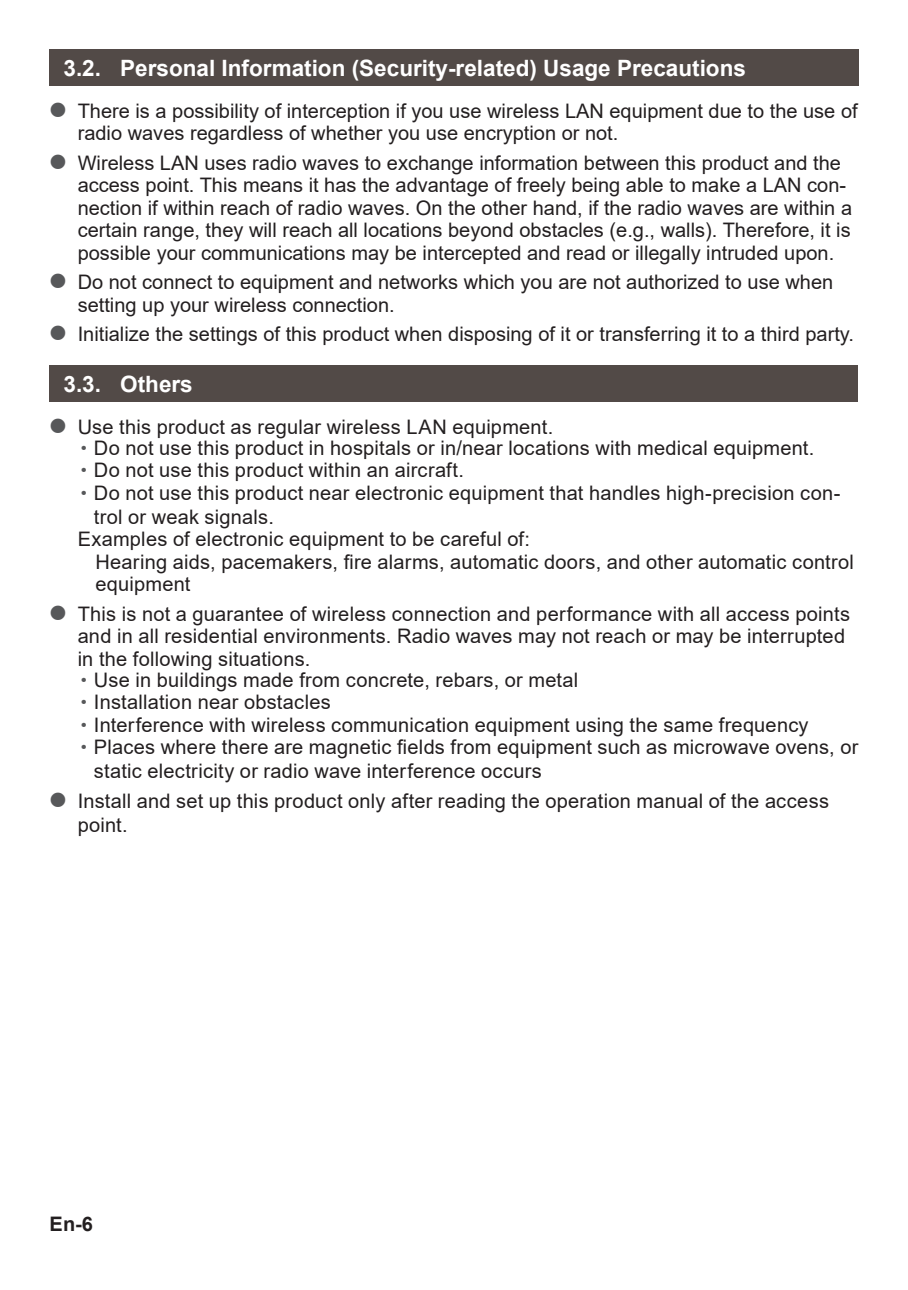
<style>
.page{position:relative;width:908px;height:1290px;background:#fff}
.page>*{position:absolute;margin:0;border:0;box-sizing:border-box;transform-origin:0 0}
.t1{font:700 22.5px "Arial";color:#fff}
.t2{font:20px/22.5px "Arial";letter-spacing:.005em;color:#231f20}
.t3{font:700 20px "Arial";color:#231f20}
</style>
<div class="page">
<div style="left:49px;top:50px;width:808px;height:36px;background:#524a47"></div>
<div style="left:49px;top:365px;width:808px;height:37px;background:#524a47"></div>
<p class="t1" style="left:63px;top:52px;width:683px">3.2. Personal Information (Security-related) Usage Precautions</p>
<p class="t2" style="left:78px;top:99px;width:781px">There is a possibility of interception if you use wireless LAN equipment due to the use of radio waves regardless of whether you use encryption or not.</p>
<p class="t2" style="left:78px;top:151px;width:775px">Wireless LAN uses radio waves to exchange information between this product and the access point. This means it has the advantage of freely being able to make a LAN con&shy;nection if within reach of radio waves. On the other hand, if the radio waves are within a certain range, they will reach all locations beyond obstacles (e.g., walls). Therefore, it is possible your communications may be intercepted and read or illegally intruded upon.</p>
<p class="t2" style="left:78px;top:271px;width:756px">Do not connect to equipment and networks which you are not authorized to use when setting up your wireless connection.</p>
<p class="t2" style="left:78px;top:323px;width:777px">Initialize the settings of this product when disposing of it or transferring it to a third party.</p>
<p class="t1" style="left:63px;top:368px;width:131px">3.3. Others</p>
<p class="t2" style="left:78px;top:415px;width:477px">Use this product as regular wireless LAN equipment.</p>
<p class="t2" style="left:94px;top:436px;width:721px">Do not use this product in hospitals or in/near locations with medical equipment.</p>
<p class="t2" style="left:94px;top:459px;width:371px">Do not use this product within an aircraft.</p>
<p class="t2" style="left:94px;top:481px;width:747px">Do not use this product near electronic equipment that handles high-precision con-</p>
<p class="t2" style="left:94px;top:505px;width:181px">trol or weak signals.</p>
<p class="t2" style="left:78px;top:528px;width:453px">Examples of electronic equipment to be careful of:</p>
<p class="t2" style="left:95px;top:550px;width:759px">Hearing aids, pacemakers, fire alarms, automatic doors, and other automatic control</p>
<p class="t2" style="left:95px;top:573px;width:96px">equipment</p>
<p class="t2" style="left:78px;top:602px;width:773px">This is not a guarantee of wireless connection and performance with all access points</p>
<p class="t2" style="left:78px;top:625px;width:768px">and in all residential environments. Radio waves may not reach or may be interrupted</p>
<p class="t2" style="left:78px;top:647px;width:234px">in the following situations.</p>
<p class="t2" style="left:94px;top:668px;width:485px">Use in buildings made from concrete, rebars, or metal</p>
<p class="t2" style="left:94px;top:691px;width:238px">Installation near obstacles</p>
<p class="t2" style="left:94px;top:713px;width:715px">Interference with wireless communication equipment using the same frequency</p>
<p class="t2" style="left:94px;top:736px;width:765px">Places where there are magnetic fields from equipment such as microwave ovens, or</p>
<p class="t2" style="left:94px;top:760px;width:449px">static electricity or radio wave interference occurs</p>
<p class="t2" style="left:78px;top:789px;width:752px;line-height:24px">Install and set up this product only after reading the operation manual of the access point.</p>
<p class="t3" style="left:50px;top:1209px;width:45px">En-6</p>
</div>
